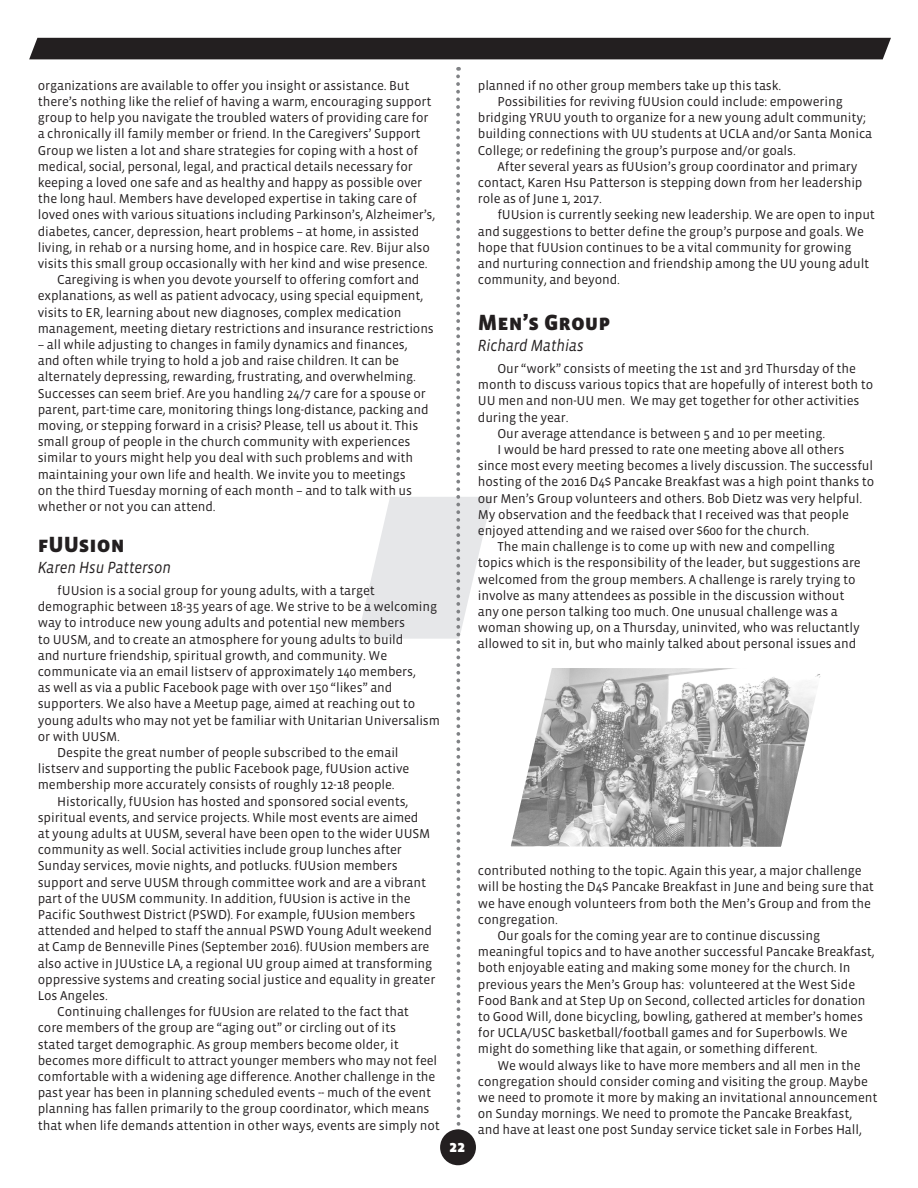
<style>
.page{position:relative;width:918px;height:1188px;background:#fff}
.page>*{position:absolute;margin:0;border:0;box-sizing:border-box;transform-origin:0 0}
.HEAD_Vista_Black{font:22.5px "Vista Sans SC Black";color:#231f20}
.ITALIC_Vista_Book{font:italic 16.5px "Vista Sans";letter-spacing:-.01em;color:#231f20;scale:.9 1}
.TEXT_-_REPORT_ON_PRO{font:16.5px "Vista Sans SC Black";color:#fff}
.TEXT_Vista_Book{font:13.2px/16.2px "Vista Sans";letter-spacing:-.01em;color:#231f20}
</style>
<div class="page">
<div style="left:29px;top:38px;width:862px;height:21px;background:#231f20"></div>
<svg style="left:357px;top:67px;width:135px;height:1076px"></svg>
<div style="left:442px;top:1131px;width:32px;height:33px;background:#231f20;border-radius:50%"></div>
<div style="left:440px;top:1129px;width:36px;height:36px;border:3px solid #231f20;border-radius:50%"></div>
<svg style="left:510px;top:668px;width:311px;height:179px"></svg>
<p class="TEXT_Vista_Book" style="left:38px;top:77px;width:399px">organizations are available to offer you insight or assistance. But there’s nothing like the relief of having a warm, encouraging support group to help you navigate the troubled waters of providing care for a chronically ill family member or friend. In the Caregivers’ Support Group we listen a lot and share strategies for coping with a host of medical, social, personal, legal, and practical details necessary for keeping a loved one safe and as healthy and happy as possible over the long haul. Members have developed expertise in taking care of loved ones with various situations including Parkinson’s, Alzheimer’s, diabetes, cancer, depression, heart problems – at home, in assisted living, in rehab or a nursing home, and in hospice care. Rev. Bijur also visits this small group occasionally with her kind and wise presence.</p>
<p class="TEXT_Vista_Book" style="left:38px;top:272px;width:398px;text-indent:20px">Caregiving is when you devote yourself to offering comfort and explanations, as well as patient advocacy, using special equipment, visits to ER, learning about new diagnoses, complex medication management, meeting dietary restrictions and insurance restrictions</p>
<p class="TEXT_Vista_Book" style="left:38px;top:337px;width:392px">– all while adjusting to changes in family dynamics and finances, and often while trying to hold a job and raise children. It can be alternately depressing, rewarding, frustrating, and overwhelming.<br>Successes can seem brief. Are you handling 24/7 care for a spouse or parent, part-time care, monitoring things long-distance, packing and moving, or stepping forward in a crisis? Please, tell us about it. This small group of people in the church community with experiences similar to yours might help you deal with such problems and with maintaining your own life and health. We invite you to meetings<br>on the third Tuesday morning of each month – and to talk with us whether or not you can attend.</p>
<p class="HEAD_Vista_Black" style="left:38px;top:533px;width:88px">fUUsion</p>
<p class="ITALIC_Vista_Book" style="left:38px;top:559px;width:150px">Karen Hsu Patterson</p>
<p class="TEXT_Vista_Book" style="left:38px;top:583px;width:404px;text-indent:20px">fUUsion is a social group for young adults, with a target demographic between 18-35 years of age. We strive to be a welcoming way to introduce new young adults and potential new members<br>to UUSM, and to create an atmosphere for young adults to build<br>and nurture friendship, spiritual growth, and community. We communicate via an email listserv of approximately 140 members,<br>as well as via a public Facebook page with over 150 “likes” and supporters. We also have a Meetup page, aimed at reaching out to young adults who may not yet be familiar with Unitarian Universalism or with UUSM.</p>
<p class="TEXT_Vista_Book" style="left:38px;top:745px;width:373px;text-indent:20px">Despite the great number of people subscribed to the email listserv and supporting the public Facebook page, fUUsion active membership more accurately consists of roughly 12-18 people.</p>
<p class="TEXT_Vista_Book" style="left:38px;top:793px;width:399px;text-indent:20px">Historically, fUUsion has hosted and sponsored social events, spiritual events, and service projects. While most events are aimed<br>at young adults at UUSM, several have been open to the wider UUSM community as well. Social activities include group lunches after Sunday services, movie nights, and potlucks. fUUsion members support and serve UUSM through committee work and are a vibrant part of the UUSM community. In addition, fUUsion is active in the Pacific Southwest District (PSWD). For example, fUUsion members attended and helped to staff the annual PSWD Young Adult weekend at Camp de Benneville Pines (September 2016). fUUsion members are also active in JUUstice LA, a regional UU group aimed at transforming oppressive systems and creating social justice and equality in greater Los Angeles.</p>
<p class="TEXT_Vista_Book" style="left:38px;top:1004px;width:404px;text-indent:20px">Continuing challenges for fUUsion are related to the fact that<br>core members of the group are “aging out” or circling out of its<br>stated target demographic. As group members become older, it becomes more difficult to attract younger members who may not feel comfortable with a widening age difference. Another challenge in the past year has been in planning scheduled events -- much of the event planning has fallen primarily to the group coordinator, which means that when life demands attention in other ways, events are simply not</p>
<p class="TEXT_-_REPORT_ON_PRO" style="left:449px;top:1138px;width:18px">22</p>
<p class="TEXT_Vista_Book" style="left:478px;top:77px;width:305px">planned if no other group members take up this task.</p>
<p class="TEXT_Vista_Book" style="left:478px;top:94px;width:396px;text-indent:20px">Possibilities for reviving fUUsion could include: empowering bridging YRUU youth to organize for a new young adult community; building connections with UU students at UCLA and/or Santa Monica College; or redefining the group’s purpose and/or goals.</p>
<p class="TEXT_Vista_Book" style="left:478px;top:158px;width:386px;text-indent:20px">After several years as fUUsion’s group coordinator and primary contact, Karen Hsu Patterson is stepping down from her leadership role as of June 1, 2017.</p>
<p class="TEXT_Vista_Book" style="left:478px;top:207px;width:399px;text-indent:20px">fUUsion is currently seeking new leadership. We are open to input and suggestions to better define the group’s purpose and goals. We hope that fUUsion continues to be a vital community for growing and nurturing connection and friendship among the UU young adult community, and beyond.</p>
<p class="HEAD_Vista_Black" style="left:478px;top:311px;width:134px">Men’s Group</p>
<p class="ITALIC_Vista_Book" style="left:478px;top:337px;width:119px">Richard Mathias</p>
<p class="TEXT_Vista_Book" style="left:478px;top:361px;width:397px;text-indent:20px">Our “work” consists of meeting the 1st and 3rd Thursday of the month to discuss various topics that are hopefully of interest both to UU men and non-UU men. We may get together for other activities during the year.</p>
<p class="TEXT_Vista_Book" style="left:497px;top:425px;width:329px">Our average attendance is between 5 and 10 per meeting.</p>
<p class="TEXT_Vista_Book" style="left:478px;top:442px;width:398px;text-indent:20px">I would be hard pressed to rate one meeting above all others since most every meeting becomes a lively discussion. The successful hosting of the 2016 D4$ Pancake Breakfast was a high point thanks to our Men’s Group volunteers and others. Bob Dietz was very helpful.<br>My observation and the feedback that I received was that people enjoyed attending and we raised over $600 for the church.</p>
<p class="TEXT_Vista_Book" style="left:478px;top:539px;width:384px;text-indent:20px">The main challenge is to come up with new and compelling topics which is the responsibility of the leader, but suggestions are welcomed from the group members. A challenge is rarely trying to involve as many attendees as possible in the discussion without any one person talking too much. One unusual challenge was a woman showing up, on a Thursday, uninvited, who was reluctantly allowed to sit in, but who mainly talked about personal issues and</p>
<p class="TEXT_Vista_Book" style="left:478px;top:863px;width:398px">contributed nothing to the topic. Again this year, a major challenge will be hosting the D4$ Pancake Breakfast in June and being sure that we have enough volunteers from both the Men’s Group and from the congregation.</p>
<p class="TEXT_Vista_Book" style="left:478px;top:928px;width:398px;text-indent:20px">Our goals for the coming year are to continue discussing meaningful topics and to have another successful Pancake Breakfast, both enjoyable eating and making some money for the church. In previous years the Men’s Group has: volunteered at the West Side Food Bank and at Step Up on Second, collected articles for donation to Good Will, done bicycling, bowling, gathered at member’s homes for UCLA/USC basketball/football games and for Superbowls. We might do something like that again, or something different.</p>
<p class="TEXT_Vista_Book" style="left:478px;top:1057px;width:401px;text-indent:20px">We would always like to have more members and all men in the congregation should consider coming and visiting the group. Maybe we need to promote it more by making an invitational announcement on Sunday mornings. We need to promote the Pancake Breakfast, and have at least one post Sunday service ticket sale in Forbes Hall,</p>
</div>
